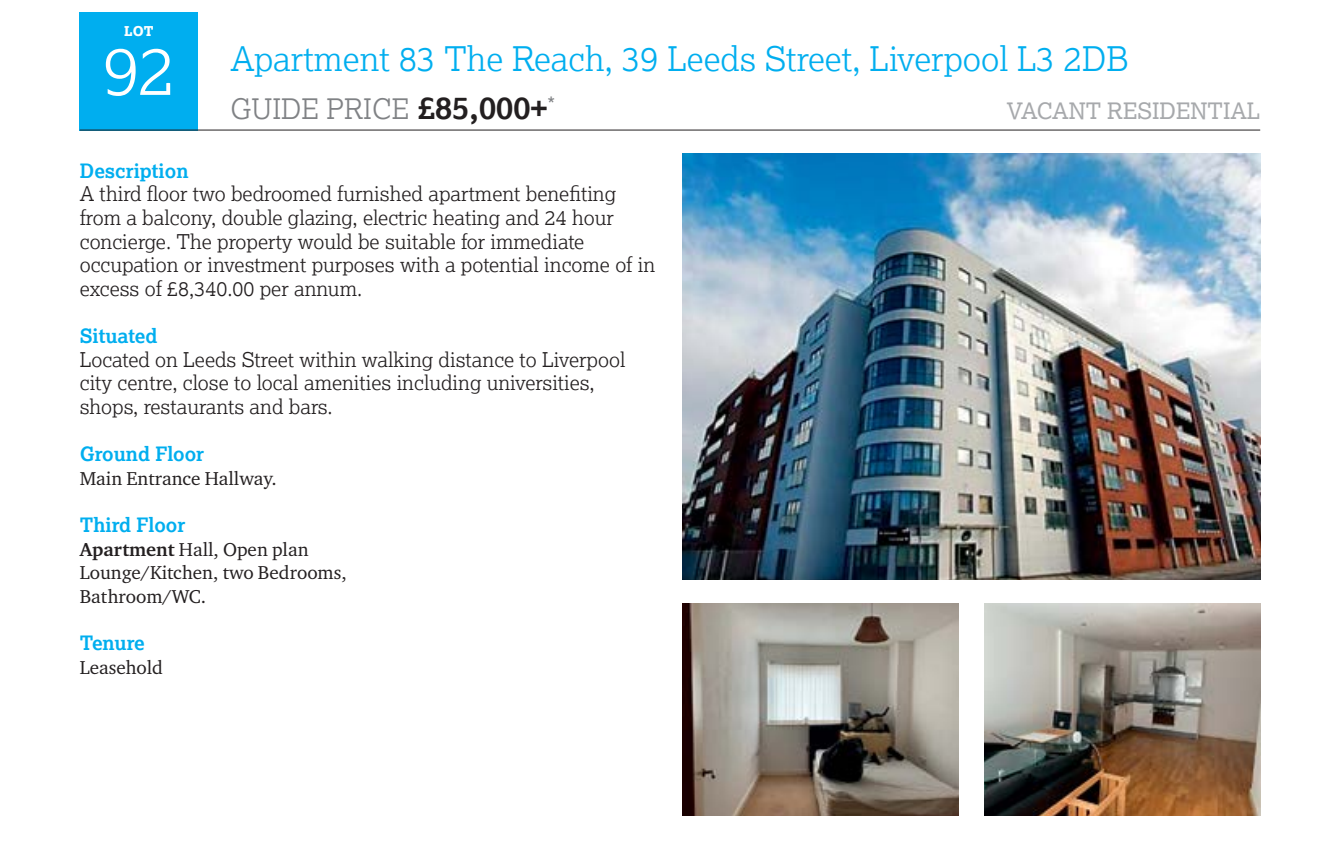
<style>
.page{position:relative;width:1340px;height:855px;background:#fff}
.page>*{position:absolute;margin:0;border:0;box-sizing:border-box;transform-origin:0 0}
.t1{font:300 67.5px "Lexia";color:#fff}
.t2{font:300 33.75px "Lexia";color:#00aeef}
.t3{font:300 28.12px "Lexia";color:#808285}
.t4{font:22.5px "Lexia";color:#a7a9ac}
.t5{font:300 20.25px/23.6px "Lexia";color:#231f20}
.t6{font:20.25px "Lexia";color:#808285}
.t7{font:700 19.8px "Lexia";color:#00aeef}
.t8{font:19.12px/23.6px "Charter ITC Pro";color:#231f20}
.t9{font:800 13.5px "Lexia";color:#fff}
.s1{font-weight:700;font-size:31.5px;color:#231f20}
.s2{font-weight:700}
</style>
<div class="page">
<div style="left:80px;top:12px;width:118px;height:118px;background:#00aeef"></div>
<hr style="left:80px;top:130px;width:1180px;height:1px;background:#231f20">
<img style="left:682px;top:603px;width:276px;height:212px">
<img style="left:984px;top:603px;width:276px;height:212px">
<img style="left:682px;top:154px;width:578px;height:425px">
<p class="t9" style="left:124px;top:22px;width:31px">LOT</p>
<h1 class="t1" style="left:103px;top:28px;width:74px">92</h1>
<h2 class="t2" style="left:230px;top:38px;width:900px">Apartment 83 The Reach, 39 Leeds Street, Liverpool L3 2DB</h2>
<h3 class="t3" style="left:230px;top:91px;width:318px">GUIDE PRICE <span class="s1">£85,000+</span></h3>
<p class="t4" style="left:1006px;top:96px;width:255px">VACANT RESIDENTIAL</p>
<p class="t6" style="left:547px;top:92px;width:9px">*</p>
<p class="t7" style="left:80px;top:158px;width:110px">Description</p>
<p class="t5" style="left:80px;top:181px;width:577px">A third floor two bedroomed furnished apartment benefiting from a balcony, double glazing, electric heating and 24 hour concierge. The property would be suitable for immediate occupation or investment purposes with a potential income of in excess of £8,340.00 per annum.</p>
<p class="t7" style="left:80px;top:323px;width:79px">Situated</p>
<p class="t5" style="left:80px;top:347px;width:547px">Located on Leeds Street within walking distance to Liverpool city centre, close to local amenities including universities, shops, restaurants and bars.</p>
<p class="t7" style="left:80px;top:441px;width:126px">Ground Floor</p>
<p class="t8" style="left:80px;top:466px;width:199px">Main Entrance Hallway.</p>
<p class="t7" style="left:80px;top:512px;width:107px">Third Floor</p>
<p class="t8" style="left:80px;top:537px;width:268px"><span class="s2">Apartment</span> Hall, Open plan<br>Lounge/Kitchen, two Bedrooms,<br>Bathroom/WC.</p>
<p class="t7" style="left:80px;top:630px;width:67px">Tenure</p>
<p class="t8" style="left:80px;top:655px;width:85px">Leasehold</p>
</div>
